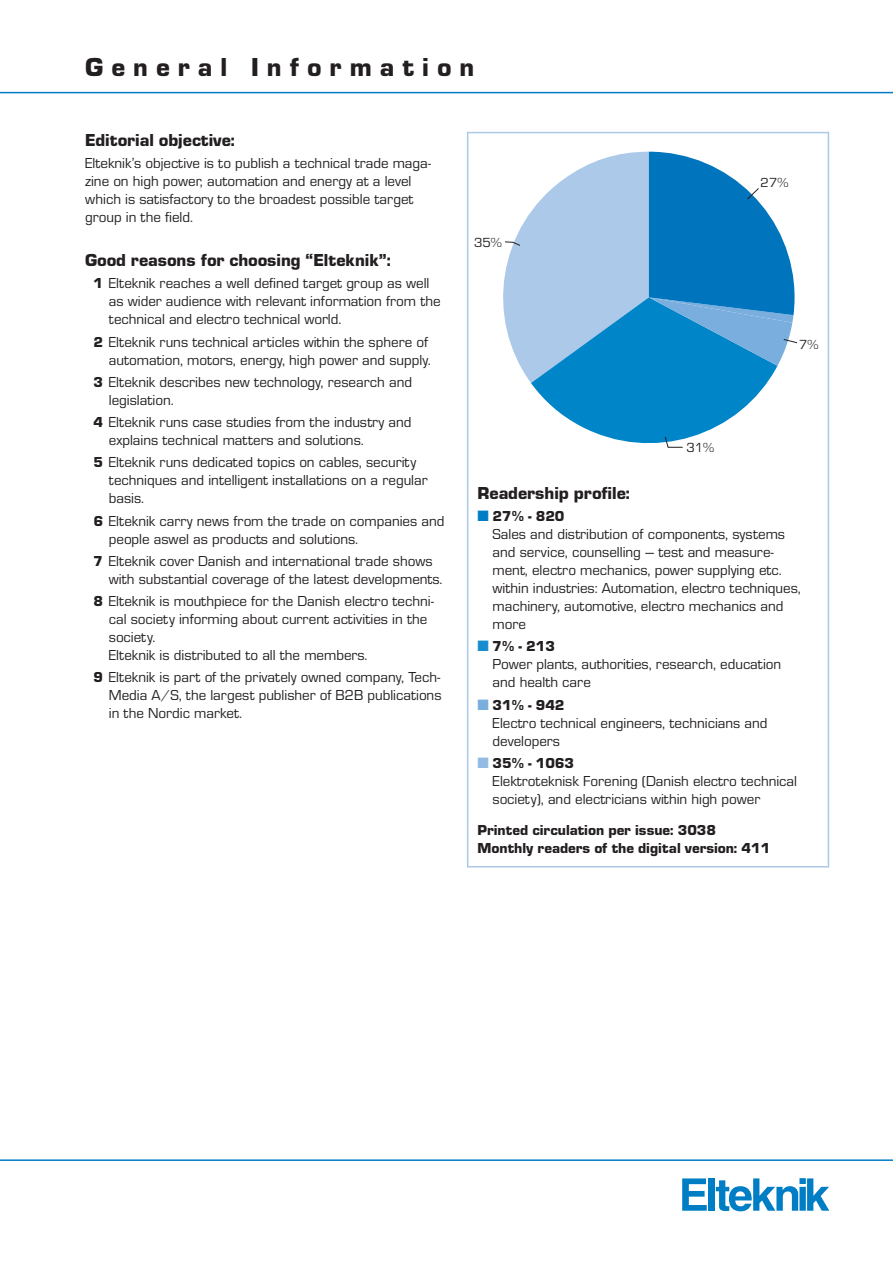
<style>
.page{position:relative;width:893px;height:1263px;background:#fff}
.page>*{position:absolute;margin:0;border:0;box-sizing:border-box;transform-origin:0 0}
.t1{font:27px "Eurostile Black DTC";letter-spacing:.3em;color:#231f20}
.t2{font:18px "Eurostile Black DTC";color:#231f20}
.t3{font:15px/18px "Eurostile Roman DTC";color:#231f20}
.t4{font:15px "Eurostile Black DTC";color:#231f20}
.t5{font:13.65px "Eurostile Roman DTC";color:#231f20}
.s1{font-family:"Eurostile Black DTC"}
.s2{color:#007dc5}
.s3{color:#188dcd}
.s4{color:#79aedd}
.s5{color:#94bbe3}
</style>
<div class="page">
<hr style="left:0;top:92px;width:893px;height:1px;background:#007dc5">
<hr style="left:0;top:1159px;width:893px;height:2px;background:#007dc5">
<svg style="left:682px;top:1178px;width:25px;height:33px"></svg>
<div style="left:708px;top:1178px;width:6px;height:33px;background:#007ec5"></div>
<svg style="left:716px;top:1178px;width:113px;height:33px"></svg>
<svg style="left:503px;top:152px;width:295px;height:296px"></svg>
<div style="left:467px;top:132px;width:362px;height:735px;border:2px solid #acc9e9"></div>
<h1 class="t1" style="left:85px;top:52px;width:391px">General Information</h1>
<p class="t2" style="left:85px;top:130px;width:151px">Editorial objective:</p>
<p class="t3" style="left:85px;top:154px;width:348px">Elteknik’s objective is to publish a technical trade maga&shy;zine on high power, automation and energy at a level which is satisfactory to the broadest possible target group in the field.</p>
<p class="t2" style="left:85px;top:250px;width:307px">Good reasons for choosing “Elteknik”:</p>
<p class="t3" style="left:109px;top:274px;width:333px;text-indent:-15px"><span class="s1">1</span> Elteknik reaches a well defined target group as well as wider audience with relevant information from the technical and electro technical world.</p>
<p class="t3" style="left:93px;top:333px;width:339px;text-align:right"><span class="s1">2</span> Elteknik runs technical articles within the sphere of automation, motors, energy, high power and supply.</p>
<p class="t3" style="left:109px;top:373px;width:305px;text-indent:-15px"><span class="s1">3</span> Elteknik describes new technology, research and legislation.</p>
<p class="t3" style="left:109px;top:413px;width:304px;text-indent:-15px"><span class="s1">4</span> Elteknik runs case studies from the industry and explains technical matters and solutions.</p>
<p class="t3" style="left:109px;top:453px;width:320px;text-indent:-15px"><span class="s1">5</span> Elteknik runs dedicated topics on cables, security techniques and intelligent installations on a regular basis.</p>
<p class="t3" style="left:109px;top:512px;width:337px;text-indent:-15px"><span class="s1">6</span> Elteknik carry news from the trade on companies and people aswel as products and solutions.</p>
<p class="t3" style="left:109px;top:552px;width:335px;text-indent:-15px"><span class="s1">7</span> Elteknik cover Danish and international trade shows with substantial coverage of the latest developments.</p>
<p class="t3" style="left:109px;top:592px;width:327px;text-indent:-15px"><span class="s1">8</span> Elteknik is mouthpiece for the Danish electro techni&shy;cal society informing about current activities in the society.<br>Elteknik is distributed to all the members.</p>
<p class="t3" style="left:109px;top:668px;width:334px;text-align:justify;text-indent:-15px"><span class="s1">9</span> Elteknik is part of the privately owned company, Tech-Media A/S, the largest publisher of B2B publications in the Nordic market.</p>
<p class="t5" style="left:474px;top:235px;width:29px">35%</p>
<p class="t5" style="left:761px;top:175px;width:29px">27%</p>
<p class="t5" style="left:686px;top:440px;width:29px">31%</p>
<p class="t5" style="left:799px;top:337px;width:21px">7%</p>
<p class="t2" style="left:478px;top:483px;width:154px">Readership profile:</p>
<p class="t3" style="left:492px;top:507px;width:310px;text-indent:-15px"><span class="s2">■</span> <span class="s1">27% - 820<br></span>Sales and distribution of components, systems and service, counselling – test and measure&shy;ment, electro mechanics, power supplying etc. within industries: Automation, electro techniques, machinery, automotive, electro mechanics and more</p>
<p class="t3" style="left:492px;top:637px;width:290px;text-indent:-15px"><span class="s3">■</span> <span class="s1">7% - 213<br></span>Power plants, authorities, research, education and health care</p>
<p class="t3" style="left:492px;top:696px;width:276px;text-indent:-15px"><span class="s4">■</span> <span class="s1">31% - 942<br></span>Electro technical engineers, technicians and developers</p>
<p class="t3" style="left:492px;top:754px;width:306px;text-indent:-15px"><span class="s5">■</span> <span class="s1">35% - 1063<br></span>Elektroteknisk Forening (Danish electro technical society), and electricians within high power</p>
<p class="t4" style="left:478px;top:821px;width:240px">Printed circulation per issue: 3038</p>
<p class="t4" style="left:478px;top:839px;width:294px">Monthly readers of the digital version: 411</p>
</div>
